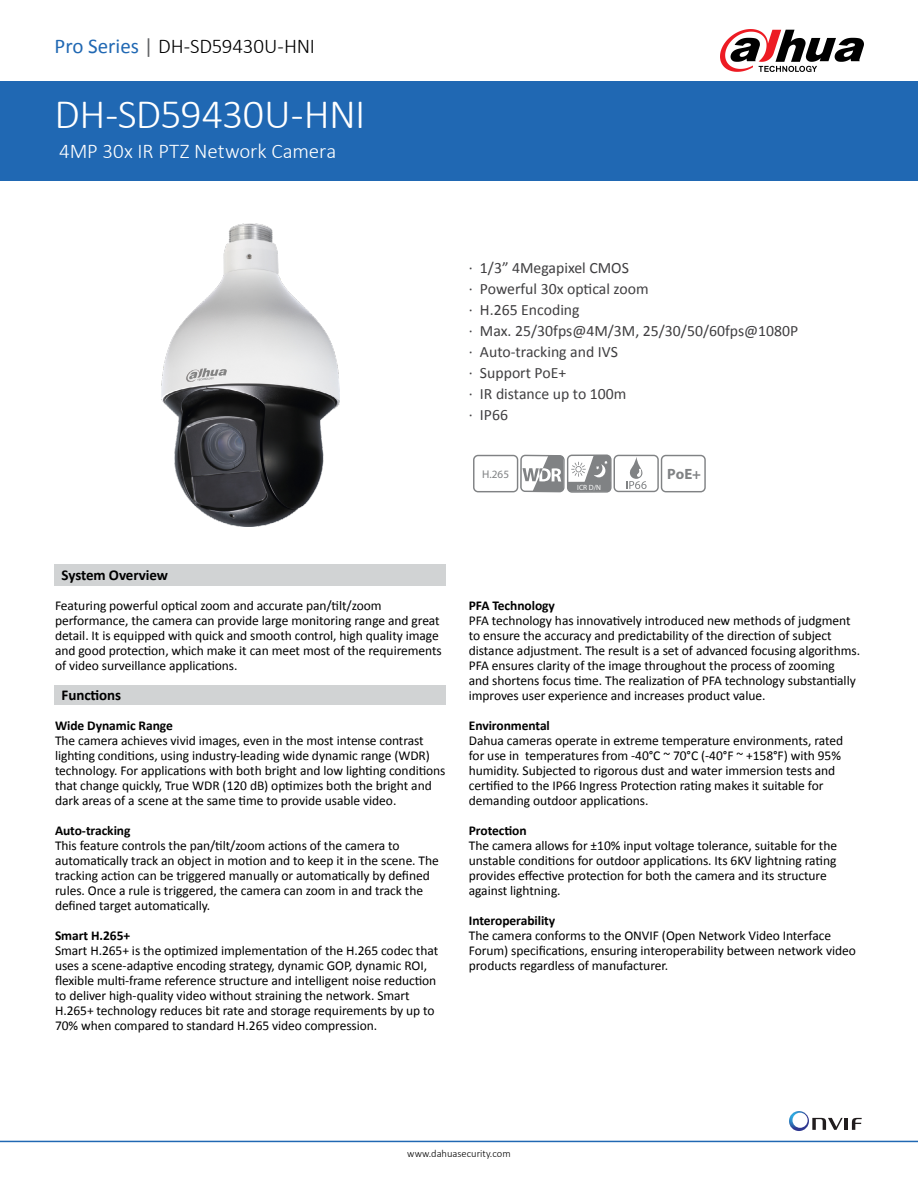
<style>
.page{position:relative;width:918px;height:1188px;background:#fff}
.page>*{position:absolute;margin:0;border:0;box-sizing:border-box;transform-origin:0 0}
.t1{font:300 42px "Calibri";letter-spacing:-.02em;color:#fff}
.t2{font:300 21px "Calibri";letter-spacing:-.015em;color:#000}
.t3{font:300 21px "Calibri";letter-spacing:-.005em;color:#fff}
.t4{font:15.75px/21px "Calibri";color:#403f41}
.t5{font:700 15px "Calibri";letter-spacing:-.005em;color:#000}
.t6{font:700 14.85px "Myriad Pro";color:#808284}
.t7{font:13.5px/15px "Calibri";letter-spacing:-.005em;color:#000}
.t8{font:700 13.5px "Calibri";letter-spacing:-.005em;color:#000}
.t9{font:700 semi-condensed 11.25px "Myriad Pro";color:#808284}
.t10{font:300 10.5px "Calibri";color:#000}
.t11{font:700 semi-condensed 7.5px "Myriad Pro";color:#fff}
.s1{font-weight:400;color:#2068b3}
.s2{font-weight:400;color:#626466}
</style>
<div class="page">
<div style="left:0;top:81px;width:918px;height:100px;background:#2068b3"></div>
<hr style="left:0;top:1141px;width:918px;height:1px;background:#2068b3">
<svg style="left:720px;top:29px;width:144px;height:43px"></svg>
<hr style="left:844px;top:1118px;width:4px;height:12px;background:#211d1e">
<svg style="left:852px;top:1118px;width:10px;height:12px"></svg>
<svg style="left:789px;top:1111px;width:54px;height:20px"></svg>
<img style="left:161px;top:224px;width:179px;height:302px">
<svg style="left:473px;top:454px;width:233px;height:39px"></svg>
<div style="left:54px;top:685px;width:391px;height:20px;background:#d1d3d4"></div>
<div style="left:54px;top:564px;width:392px;height:22px;background:#d1d3d4"></div>
<h2 class="t2" style="left:55px;top:33px;width:262px"><span class="s1">Pro Series</span> <span class="s2">|</span> DH-SD59430U-HNI</h2>
<h1 class="t1" style="left:55px;top:88px;width:312px">DH-SD59430U-HNI</h1>
<h2 class="t3" style="left:59px;top:138px;width:279px">4MP 30x IR PTZ Network Camera</h2>
<p class="t4" style="left:469px;top:257px;width:331px">· 1/3” 4Megapixel CMOS<br>· Powerful 30x optical zoom<br>· H.265 Encoding<br>· Max. 25/30fps@4M/3M, 25/30/50/60fps@1080P · Auto-tracking and IVS<br>· Support PoE+<br>· IR distance up to 100m<br>· IP66</p>
<p class="t9" style="left:482px;top:468px;width:28px">H.265</p>
<p class="t6" style="left:667px;top:464px;width:35px">PoE+</p>
<p class="t11" style="left:577px;top:484px;width:25px">ICR D/N</p>
<p class="t5" style="left:62px;top:565px;width:108px">System Overview</p>
<p class="t7" style="left:55px;top:598px;width:388px">Featuring powerful optical zoom and accurate pan/tilt/zoom performance, the camera can provide large monitoring range and great detail. It is equipped with quick and smooth control, high quality image and good protection, which make it can meet most of the requirements of video surveillance applications.</p>
<p class="t5" style="left:62px;top:685px;width:61px">Functions</p>
<p class="t8" style="left:55px;top:717px;width:119px">Wide Dynamic Range</p>
<p class="t7" style="left:55px;top:733px;width:392px">The camera achieves vivid images, even in the most intense contrast lighting conditions, using industry-leading wide dynamic range (WDR) technology. For applications with both bright and low lighting conditions that change quickly, True WDR (120 dB) optimizes both the bright and dark areas of a scene at the same time to provide usable video.</p>
<p class="t8" style="left:55px;top:822px;width:77px">Auto-tracking</p>
<p class="t7" style="left:55px;top:838px;width:385px">This feature controls the pan/tilt/zoom actions of the camera to automatically track an object in motion and to keep it in the scene. The tracking action can be triggered manually or automatically by defined rules. Once a rule is triggered, the camera can zoom in and track the defined target automatically.</p>
<p class="t8" style="left:55px;top:927px;width:77px">Smart H.265+</p>
<p class="t7" style="left:55px;top:943px;width:385px">Smart H.265+ is the optimized implementation of the H.265 codec that uses a scene-adaptive encoding strategy, dynamic GOP, dynamic ROI, flexible multi-frame reference structure and intelligent noise reduction to deliver high-quality video without straining the network. Smart H.265+ technology reduces bit rate and storage requirements by up to 70% when compared to standard H.265 video compression.</p>
<p class="t8" style="left:469px;top:597px;width:88px">PFA Technology</p>
<p class="t7" style="left:469px;top:613px;width:393px">PFA technology has innovatively introduced new methods of judgment to ensure the accuracy and predictability of the direction of subject distance adjustment. The result is a set of advanced focusing algorithms.<br>PFA ensures clarity of the image throughout the process of zooming<br>and shortens focus time. The realization of PFA technology substantially improves user experience and increases product value.</p>
<p class="t8" style="left:469px;top:717px;width:83px">Environmental</p>
<p class="t7" style="left:469px;top:733px;width:376px">Dahua cameras operate in extreme temperature environments, rated for use in temperatures from -40°C ~ 70°C (-40°F ~ +158°F) with 95% humidity. Subjected to rigorous dust and water immersion tests and certified to the IP66 Ingress Protection rating makes it suitable for demanding outdoor applications.</p>
<p class="t8" style="left:469px;top:822px;width:59px">Protection</p>
<p class="t7" style="left:469px;top:838px;width:370px">The camera allows for ±10% input voltage tolerance, suitable for the unstable conditions for outdoor applications. Its 6KV lightning rating provides effective protection for both the camera and its structure against lightning.</p>
<p class="t8" style="left:469px;top:912px;width:88px">Interoperability</p>
<p class="t7" style="left:469px;top:928px;width:389px">The camera conforms to the ONVIF (Open Network Video Interface<br>Forum) specifications, ensuring interoperability between network video products regardless of manufacturer.</p>
<p class="t10" style="left:407px;top:1147px;width:105px">www.dahuasecurity.com</p>
</div>
